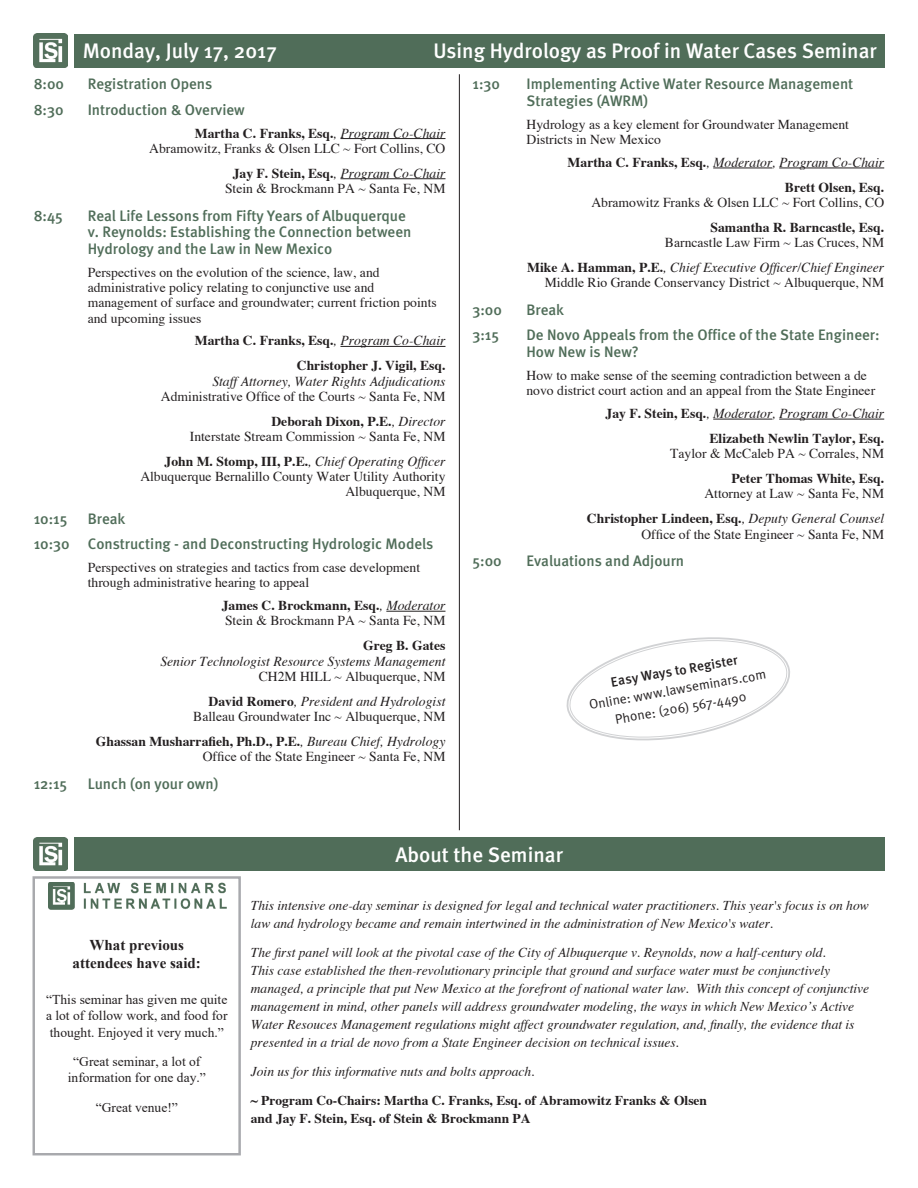
<style>
.page{position:relative;width:918px;height:1188px;background:#fff}
.page>*{position:absolute;margin:0;border:0;box-sizing:border-box;transform-origin:0 0}
.t1{font:500 21px "Meta";color:#fff}
.t2{font:500 15.15px/16.8px "Meta";color:#506d59}
.t3{font:700 15px/18px "Times New Roman";color:#231f20;text-align:center}
.t4{font:13.65px/15.1px "Times";color:#231f20;text-align:right}
.t5{font:700 13.65px/24.9px "Times";color:#231f20;text-align:right}
.t6{font:italic 13.65px/24.9px "Times";color:#231f20;text-align:right}
.t7{font:italic 13.5px/18px "Times";color:#231f20}
.t8{font:13.5px/16.2px "Times New Roman";color:#231f20;text-align:justify}
.t9{font:700 13.5px/18px "Times";color:#231f20}
.t10{font:13.5px/18.8px "Meta Normal";color:#231f20;text-align:center}
.t11{font:500 13.5px "Meta";color:#231f20}
.s1{font-weight:700}
.s2{font-style:italic}
.s3{font-weight:400;font-style:italic}
.s4{font-style:normal}
.s5{font-weight:700;font-style:normal}
</style>
<div class="page">
<div style="left:74px;top:34px;width:810px;height:34px;background:#506d59"></div>
<hr style="left:459px;top:74px;width:1px;height:756px;background:#231f20">
<hr style="left:340px;top:138px;width:105px;height:1px;background:#231f20">
<hr style="left:340px;top:178px;width:105px;height:1px;background:#231f20">
<hr style="left:340px;top:346px;width:105px;height:1px;background:#231f20">
<hr style="left:386px;top:611px;width:59px;height:1px;background:#231f20">
<hr style="left:713px;top:168px;width:59px;height:1px;background:#231f20">
<hr style="left:779px;top:168px;width:105px;height:1px;background:#231f20">
<hr style="left:713px;top:419px;width:59px;height:1px;background:#231f20">
<hr style="left:779px;top:419px;width:105px;height:1px;background:#231f20">
<div style="left:74px;top:837px;width:810px;height:34px;background:#506d59"></div>
<img style="left:34px;top:34px;width:33px;height:34px">
<img style="left:34px;top:837px;width:33px;height:34px">
<div style="left:33px;top:876px;width:208px;height:279px;border:2px solid #a8a9ad"></div>
<img style="left:49px;top:882px;width:178px;height:28px">
<svg style="left:566px;top:637px;width:224px;height:104px"></svg>
<h1 class="t1" style="left:83px;top:39px;width:196px">Monday, July 17, 2017</h1>
<h1 class="t1" style="left:433px;top:39px;width:445px">Using Hydrology as Proof in Water Cases Seminar</h1>
<p class="t2" style="left:34px;top:76px;width:32px">8:00</p>
<p class="t2" style="left:88px;top:76px;width:126px">Registration Opens</p>
<p class="t2" style="left:34px;top:101px;width:31px">8:30</p>
<p class="t2" style="left:88px;top:101px;width:159px">Introduction &amp; Overview</p>
<p class="t4" style="left:149px;top:126px;width:298px"><span class="s1">Martha C. Franks, Esq.</span><span class="s2">, Program Co-Chair<br></span>Abramowitz, Franks &amp; Olsen LLC ~ Fort Collins, CO</p>
<p class="t4" style="left:225px;top:166px;width:222px;text-align:center"><span class="s1">Jay F. Stein, Esq.</span><span class="s2">, Program Co-Chair<br></span>Stein &amp; Brockmann PA ~ Santa Fe, NM</p>
<p class="t2" style="left:34px;top:207px;width:31px">8:45</p>
<p class="t2" style="left:88px;top:207px;width:325px">Real Life Lessons from Fifty Years of Albuquerque v. Reynolds: Establishing the Connection between<br>Hydrology and the Law in New Mexico</p>
<p class="t4" style="left:88px;top:266px;width:351px;text-align:left">Perspectives on the evolution of the science, law, and administrative policy relating to conjunctive use and management of surface and groundwater; current friction points and upcoming issues</p>
<p class="t5" style="left:195px;top:327px;width:252px">Martha C. Franks, Esq.<span class="s3">, Program Co-Chair<br></span>Christopher J. Vigil, Esq.</p>
<p class="t6" style="left:212px;top:369px;width:235px">Staff Attorney, Water Rights Adjudications</p>
<p class="t4" style="left:161px;top:385px;width:286px;line-height:24.9px">Administrative Office of the Courts ~ Santa Fe, NM<br><span class="s1">Deborah Dixon, P.E.</span><span class="s2">, Director</span></p>
<p class="t4" style="left:165px;top:425px;width:282px;line-height:24.9px">Interstate Stream Commission ~ Santa Fe, NM<br><span class="s1">John M. Stomp, III, P.E.</span><span class="s2">, Chief Operating Officer</span></p>
<p class="t4" style="left:140px;top:470px;width:307px">Albuquerque Bernalillo County Water Utility Authority<br>Albuquerque, NM</p>
<p class="t2" style="left:34px;top:510px;width:35px">10:15</p>
<p class="t2" style="left:34px;top:506px;width:401px;line-height:25.5px;text-indent:54px">Break<br>10:30 Constructing - and Deconstructing Hydrologic Models</p>
<p class="t4" style="left:88px;top:561px;width:334px;text-align:left">Perspectives on strategies and tactics from case development through administrative hearing to appeal</p>
<p class="t4" style="left:222px;top:599px;width:225px;text-align:left"><span class="s1">James C. Brockmann, Esq.</span><span class="s2">, Moderator<br></span>Stein &amp; Brockmann PA ~ Santa Fe, NM</p>
<p class="t5" style="left:363px;top:632px;width:84px">Greg B. Gates</p>
<p class="t6" style="left:160px;top:649px;width:287px">Senior Technologist Resource Systems Management</p>
<p class="t6" style="left:209px;top:665px;width:238px"><span class="s4">CH2M HILL ~ Albuquerque, NM<br></span><span class="s5">David Romero</span>, President and Hydrologist</p>
<p class="t4" style="left:96px;top:705px;width:351px;line-height:24.9px">Balleau Groundwater Inc ~ Albuquerque, NM<br><span class="s1">Ghassan Musharrafieh, Ph.D., P.E.</span><span class="s2">, Bureau Chief, Hydrology</span></p>
<p class="t4" style="left:203px;top:750px;width:244px">Office of the State Engineer ~ Santa Fe, NM</p>
<p class="t2" style="left:34px;top:775px;width:35px">12:15</p>
<p class="t2" style="left:88px;top:775px;width:132px">Lunch (on your own)</p>
<p class="t2" style="left:472px;top:76px;width:29px">1:30</p>
<p class="t2" style="left:526px;top:76px;width:328px">Implementing Active Water Resource Management<br>Strategies (AWRM)</p>
<p class="t4" style="left:526px;top:118px;width:324px;text-align:left">Hydrology as a key element for Groundwater Management<br>Districts in New Mexico</p>
<p class="t5" style="left:568px;top:148px;width:318px">Martha C. Franks, Esq.<span class="s3">, Moderator, Program Co-Chair<br></span>Brett Olsen, Esq.</p>
<p class="t4" style="left:591px;top:196px;width:294px">Abramowitz Franks &amp; Olsen LLC ~ Fort Collins, CO</p>
<p class="t5" style="left:711px;top:213px;width:175px">Samantha R. Barncastle, Esq.</p>
<p class="t6" style="left:527px;top:231px;width:359px"><span class="s4">Barncastle Law Firm ~ Las Cruces, NM<br></span><span class="s5">Mike A. Hamman, P.E.</span>, Chief Executive Officer/Chief Engineer</p>
<p class="t4" style="left:545px;top:276px;width:341px">Middle Rio Grande Conservancy District ~ Albuquerque, NM</p>
<p class="t2" style="left:472px;top:301px;width:31px">3:00</p>
<p class="t2" style="left:526px;top:301px;width:39px">Break</p>
<p class="t2" style="left:472px;top:327px;width:28px">3:15</p>
<p class="t2" style="left:526px;top:327px;width:355px">De Novo Appeals from the Office of the State Engineer:<br>How New is New?</p>
<p class="t4" style="left:526px;top:369px;width:350px;text-align:left">How to make sense of the seeming contradiction between a de novo district court action and an appeal from the State Engineer</p>
<p class="t5" style="left:606px;top:400px;width:280px">Jay F. Stein, Esq.<span class="s3">, Moderator, Program Co-Chair<br></span>Elizabeth Newlin Taylor, Esq.</p>
<p class="t4" style="left:670px;top:447px;width:216px">Taylor &amp; McCaleb PA ~ Corrales, NM</p>
<p class="t5" style="left:731px;top:465px;width:154px">Peter Thomas White, Esq.</p>
<p class="t4" style="left:587px;top:482px;width:299px;line-height:24.9px">Attorney at Law ~ Santa Fe, NM<br><span class="s1">Christopher Lindeen, Esq.</span><span class="s2">, Deputy General Counsel</span></p>
<p class="t4" style="left:641px;top:527px;width:244px">Office of the State Engineer ~ Santa Fe, NM</p>
<p class="t2" style="left:472px;top:552px;width:31px">5:00</p>
<p class="t2" style="left:526px;top:552px;width:159px">Evaluations and Adjourn</p>
<p class="t11" style="left:610px;top:674px;width:130px;rotate:-10deg">Easy Ways to Register</p>
<p class="t10" style="left:588px;top:695px;width:181px;rotate:-10deg">Online: www.lawseminars.com<br>Phone: (206) 567-4490</p>
<p class="t3" style="left:73px;top:935px;width:130px">What previous attendees have said:</p>
<p class="t8" style="left:46px;top:991px;width:183px">“This seminar has given me quite a lot of follow work, and food for thought. Enjoyed it very much.”</p>
<p class="t8" style="left:68px;top:1053px;width:139px;text-align:center">“Great seminar, a lot of information for one day.”</p>
<p class="t8" style="left:96px;top:1099px;width:84px">“Great venue!”</p>
<h1 class="t1" style="left:395px;top:842px;width:169px">About the Seminar</h1>
<p class="t7" style="left:251px;top:898px;width:619px">This intensive one-day seminar is designed for legal and technical water practitioners. This year's focus is on how law and hydrology became and remain intertwined in the administration of New Mexico's water.</p>
<p class="t7" style="left:251px;top:945px;width:620px">The first panel will look at the pivotal case of the City of Albuquerque v. Reynolds, now a half-century old.<br>This case established the then-revolutionary principle that ground and surface water must be conjunctively managed, a principle that put New Mexico at the forefront of national water law. With this concept of conjunctive management in mind, other panels will address groundwater modeling, the ways in which New Mexico’s Active Water Resouces Management regulations might affect groundwater regulation, and, finally, the evidence that is presented in a trial de novo from a State Engineer decision on technical issues.</p>
<p class="t7" style="left:251px;top:1063px;width:285px">Join us for this informative nuts and bolts approach.</p>
<p class="t9" style="left:251px;top:1090px;width:458px">~ Program Co-Chairs: Martha C. Franks, Esq. of Abramowitz Franks &amp; Olsen and Jay F. Stein, Esq. of Stein &amp; Brockmann PA</p>
</div>
